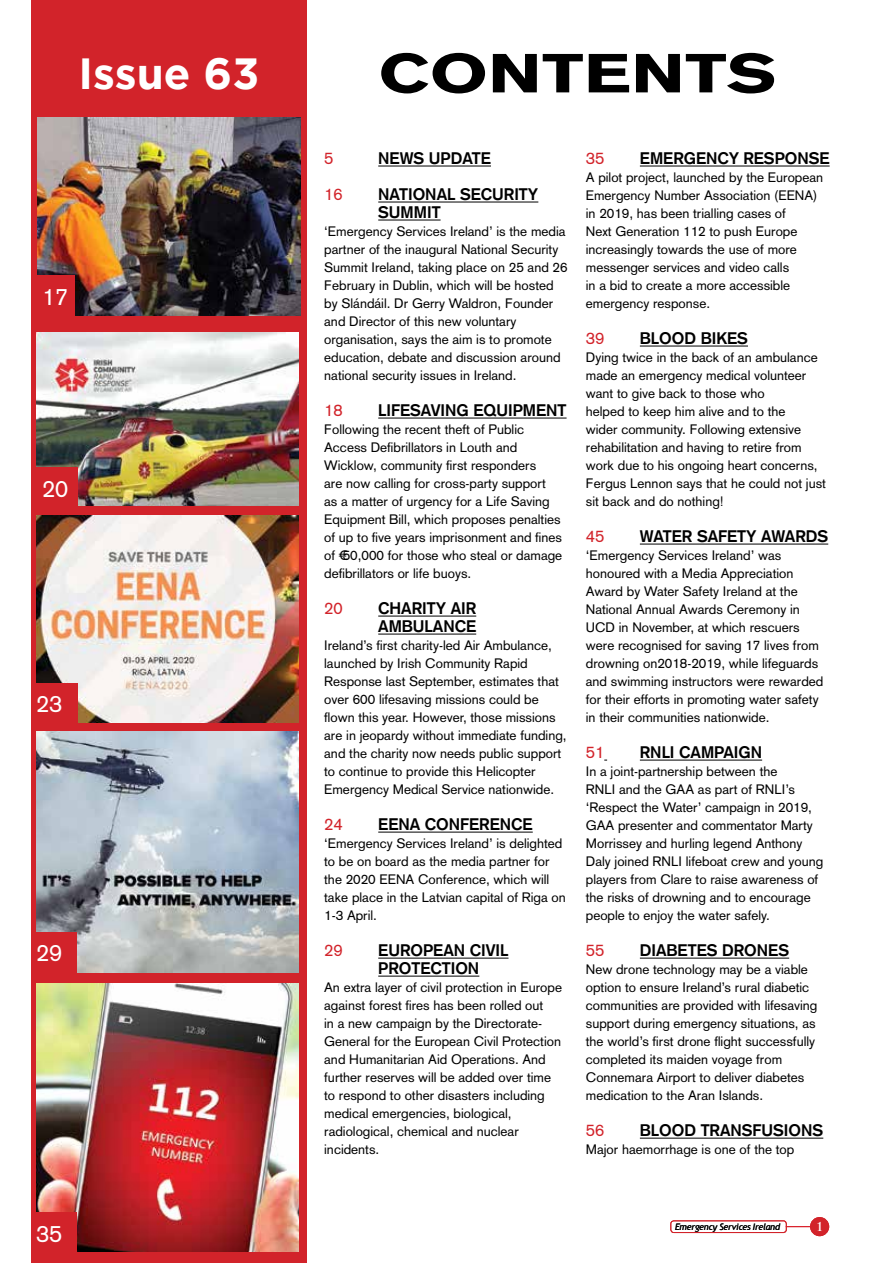
<style>
.page{position:relative;width:893px;height:1263px;background:#fff}
.page>*{position:absolute;margin:0;border:0;box-sizing:border-box;transform-origin:0 0}
.t1{font:900 54px "Akzidenz Grotesk";color:#000;scale:1.35 1}
.t2{font:700 43.5px "Gotham";color:#fff}
.t3{font:23.4px "Akzidenz Grotesk";color:#fff}
.t4{font:700 16.5px/18px "Akzidenz Grotesk";color:#000}
.t5{font:16.5px "Akzidenz Grotesk";color:#d2232a}
.t6{font:13.5px/18px "Akzidenz Grotesk";color:#000}
.t7{font:700 12px "Trajan Pro";color:#fff}
.t8{font:italic 9px "Trebuchet MS";letter-spacing:-.025em;color:#000}
</style>
<div class="page">
<div style="left:810px;top:1217px;width:19px;height:19px;background:#d2232a;border-radius:50%"></div>
<svg style="left:787px;top:1226px;width:23px;height:1px"></svg>
<div style="left:670px;top:1220px;width:117px;height:13px;border:1px solid #d2232a;border-radius:3px"></div>
<div style="left:31px;top:0;width:275px;height:1263px;background:#d2232a"></div>
<img style="left:36px;top:732px;width:263px;height:241px">
<img style="left:38px;top:117px;width:262px;height:199px">
<div style="left:34px;top:276px;width:41px;height:41px;background:#d2232a"></div>
<img style="left:36px;top:333px;width:263px;height:173px">
<div style="left:36px;top:467px;width:41px;height:40px;background:#d2232a"></div>
<div style="left:34px;top:932px;width:43px;height:41px;background:#d2232a"></div>
<img style="left:36px;top:516px;width:263px;height:207px">
<div style="left:36px;top:683px;width:41px;height:41px;background:#d2232a"></div>
<img style="left:36px;top:983px;width:263px;height:269px">
<div style="left:34px;top:1212px;width:43px;height:41px;background:#d2232a"></div>
<hr style="left:378px;top:166px;width:113px;height:1px;background:#000">
<hr style="left:378px;top:202px;width:160px;height:1px;background:#000">
<hr style="left:378px;top:220px;width:63px;height:1px;background:#000">
<hr style="left:378px;top:418px;width:189px;height:1px;background:#000">
<hr style="left:378px;top:616px;width:98px;height:1px;background:#000">
<hr style="left:378px;top:634px;width:98px;height:1px;background:#000">
<hr style="left:378px;top:832px;width:155px;height:1px;background:#000">
<hr style="left:378px;top:958px;width:130px;height:1px;background:#000">
<hr style="left:378px;top:976px;width:101px;height:1px;background:#000">
<hr style="left:640px;top:166px;width:190px;height:1px;background:#000">
<hr style="left:640px;top:346px;width:108px;height:1px;background:#000">
<hr style="left:640px;top:544px;width:188px;height:1px;background:#000">
<hr style="left:640px;top:760px;width:122px;height:1px;background:#000">
<hr style="left:640px;top:958px;width:149px;height:1px;background:#000">
<hr style="left:640px;top:1138px;width:183px;height:1px;background:#000">
<h2 class="t2" style="left:78px;top:49px;width:182px">Issue 63</h2>
<h1 class="t1" style="left:378px;top:41px;width:297px">CONTENTS</h1>
<h3 class="t3" style="left:42px;top:283px;width:28px">17</h3>
<h3 class="t3" style="left:42px;top:475px;width:28px">20</h3>
<h3 class="t3" style="left:36px;top:690px;width:28px">23</h3>
<h3 class="t3" style="left:36px;top:939px;width:28px">29</h3>
<p class="t5" style="left:324px;top:149px;width:11px">5</p>
<p class="t4" style="left:378px;top:149px;width:114px">NEWS UPDATE</p>
<p class="t5" style="left:324px;top:185px;width:20px">16</p>
<p class="t4" style="left:378px;top:185px;width:162px">NATIONAL SECURITY<br>SUMMIT</p>
<p class="t6" style="left:324px;top:223px;width:245px">‘Emergency Services Ireland’ is the media partner of the inaugural National Security Summit Ireland, taking place on 25 and 26<br>February in Dublin, which will be hosted by Slándáil. Dr Gerry Waldron, Founder and Director of this new voluntary organisation, says the aim is to promote education, debate and discussion around national security issues in Ireland.</p>
<p class="t5" style="left:324px;top:401px;width:20px">18</p>
<p class="t4" style="left:378px;top:401px;width:190px">LIFESAVING EQUIPMENT</p>
<p class="t6" style="left:324px;top:421px;width:240px">Following the recent theft of Public Access Defibrillators in Louth and Wicklow, community first responders<br>are now calling for cross-party support as a matter of urgency for a Life Saving Equipment Bill, which proposes penalties of up to five years imprisonment and fines of €50,000 for those who steal or damage defibrillators or life buoys.</p>
<p class="t5" style="left:324px;top:599px;width:20px">20</p>
<p class="t4" style="left:378px;top:599px;width:100px">CHARITY AIR<br>AMBULANCE</p>
<p class="t6" style="left:324px;top:637px;width:244px">Ireland’s first charity-led Air Ambulance, launched by Irish Community Rapid Response last September, estimates that over 600 lifesaving missions could be flown this year. However, those missions are in jeopardy without immediate funding, and the charity now needs public support to continue to provide this Helicopter Emergency Medical Service nationwide.</p>
<p class="t5" style="left:324px;top:815px;width:20px">24</p>
<p class="t4" style="left:378px;top:815px;width:156px">EENA CONFERENCE</p>
<p class="t6" style="left:324px;top:835px;width:243px">‘Emergency Services Ireland’ is delighted to be on board as the media partner for the 2020 EENA Conference, which will take place in the Latvian capital of Riga on 1-3 April.</p>
<p class="t5" style="left:324px;top:941px;width:20px">29</p>
<p class="t4" style="left:378px;top:941px;width:132px">EUROPEAN CIVIL<br>PROTECTION</p>
<p class="t6" style="left:324px;top:979px;width:239px">An extra layer of civil protection in Europe against forest fires has been rolled out<br>in a new campaign by the Directorate-General for the European Civil Protection and Humanitarian Aid Operations. And further reserves will be added over time to respond to other disasters including medical emergencies, biological, radiological, chemical and nuclear incidents.</p>
<p class="t5" style="left:586px;top:149px;width:20px">35</p>
<p class="t4" style="left:640px;top:149px;width:191px">EMERGENCY RESPONSE</p>
<p class="t6" style="left:586px;top:169px;width:239px">A pilot project, launched by the European Emergency Number Association (EENA) in 2019, has been trialling cases of<br>Next Generation 112 to push Europe increasingly towards the use of more messenger services and video calls<br>in a bid to create a more accessible emergency response.</p>
<p class="t5" style="left:586px;top:329px;width:20px">39</p>
<p class="t4" style="left:640px;top:329px;width:110px">BLOOD BIKES</p>
<p class="t6" style="left:586px;top:349px;width:242px">Dying twice in the back of an ambulance made an emergency medical volunteer want to give back to those who<br>helped to keep him alive and to the<br>wider community. Following extensive rehabilitation and having to retire from work due to his ongoing heart concerns, Fergus Lennon says that he could not just sit back and do nothing!</p>
<p class="t5" style="left:586px;top:527px;width:20px">45</p>
<p class="t4" style="left:640px;top:527px;width:190px">WATER SAFETY AWARDS</p>
<p class="t6" style="left:586px;top:547px;width:239px">‘Emergency Services Ireland’ was honoured with a Media Appreciation Award by Water Safety Ireland at the National Annual Awards Ceremony in UCD in November, at which rescuers were recognised for saving 17 lives from drowning on2018-2019, while lifeguards and swimming instructors were rewarded for their efforts in promoting water safety in their communities nationwide.</p>
<p class="t5" style="left:586px;top:743px;width:20px">51</p>
<p class="t4" style="left:640px;top:743px;width:124px">RNLI CAMPAIGN</p>
<p class="t6" style="left:586px;top:763px;width:239px">In a joint-partnership between the<br>RNLI and the GAA as part of RNLI’s ‘Respect the Water’ campaign in 2019, GAA presenter and commentator Marty Morrissey and hurling legend Anthony Daly joined RNLI lifeboat crew and young players from Clare to raise awareness of the risks of drowning and to encourage people to enjoy the water safely.</p>
<p class="t5" style="left:586px;top:941px;width:20px">55</p>
<p class="t4" style="left:640px;top:941px;width:151px">DIABETES DRONES</p>
<p class="t6" style="left:586px;top:961px;width:233px">New drone technology may be a viable option to ensure Ireland’s rural diabetic communities are provided with lifesaving support during emergency situations, as the world’s first drone flight successfully completed its maiden voyage from Connemara Airport to deliver diabetes medication to the Aran Islands.</p>
<p class="t5" style="left:586px;top:1121px;width:20px">56</p>
<p class="t4" style="left:640px;top:1121px;width:185px">BLOOD TRANSFUSIONS</p>
<p class="t6" style="left:586px;top:1141px;width:210px">Major haemorrhage is one of the top</p>
<h3 class="t3" style="left:36px;top:1220px;width:28px">35</h3>
<p class="t8" style="left:675px;top:1221px;width:107px">Emergency Services Ireland</p>
<p class="t7" style="left:816px;top:1219px;width:9px">1</p>
</div>
